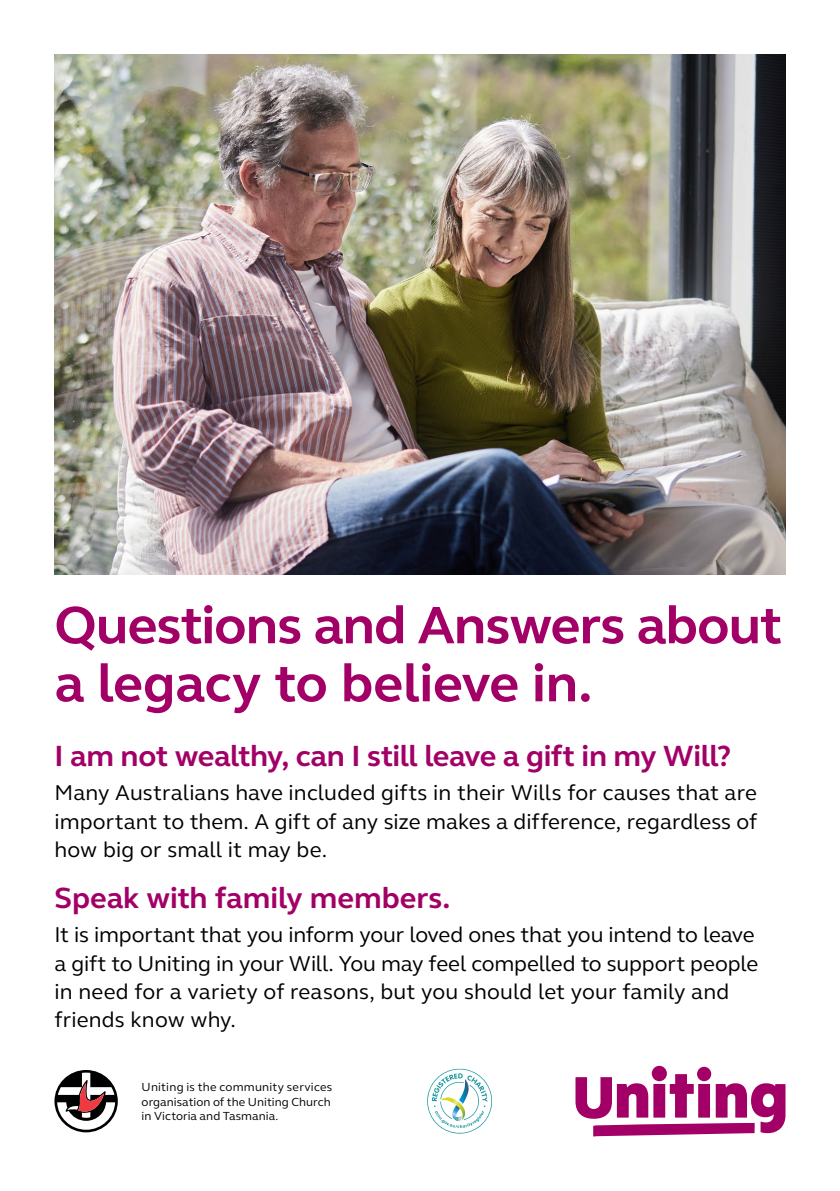
<style>
.page{position:relative;width:840px;height:1191px;background:#fff}
.page>*{position:absolute;margin:0;border:0;box-sizing:border-box;transform-origin:0 0}
.t1{font:700 54px/58px "FS Elliot Pro";letter-spacing:-.015em;color:#a20066}
.t2{font:700 30px "FS Elliot Pro";letter-spacing:-.01em;color:#a20066}
.t3{font:22px/28.4px "FS Elliot Pro";letter-spacing:-.005em;color:#000;text-align:justify}
.t4{font:12px/14.4px "FS Elliot Pro";letter-spacing:.005em;color:#000;text-align:justify}
</style>
<div class="page">
<svg style="left:54px;top:1070px;width:64px;height:62px"></svg>
<svg style="left:427px;top:1068px;width:65px;height:66px"></svg>
<svg style="left:651px;top:1065px;width:15px;height:16px"></svg>
<svg style="left:696px;top:1066px;width:14px;height:15px"></svg>
<svg style="left:575px;top:1074px;width:210px;height:62px"></svg>
<img style="left:54px;top:54px;width:731px;height:520px">
<h1 class="t1" style="left:54px;top:595px;width:728px">Questions and Answers about a legacy to believe in.</h1>
<h2 class="t2" style="left:54px;top:736px;width:678px">I am not wealthy, can I still leave a gift in my Will?</h2>
<p class="t3" style="left:54px;top:778px;width:704px">Many Australians have included gifts in their Wills for causes that are important to them. A gift of any size makes a difference, regardless of how big or small it may be.</p>
<h2 class="t2" style="left:54px;top:877px;width:397px">Speak with family members.</h2>
<p class="t3" style="left:54px;top:920px;width:704px;text-align:left">It is important that you inform your loved ones that you intend to leave a gift to Uniting in your Will. You may feel compelled to support people in need for a variety of reasons, but you should let your family and friends know why.</p>
<p class="t4" style="left:141px;top:1079px;width:192px">Uniting is the community services organisation of the Uniting Church in Victoria and Tasmania.</p>
</div>
